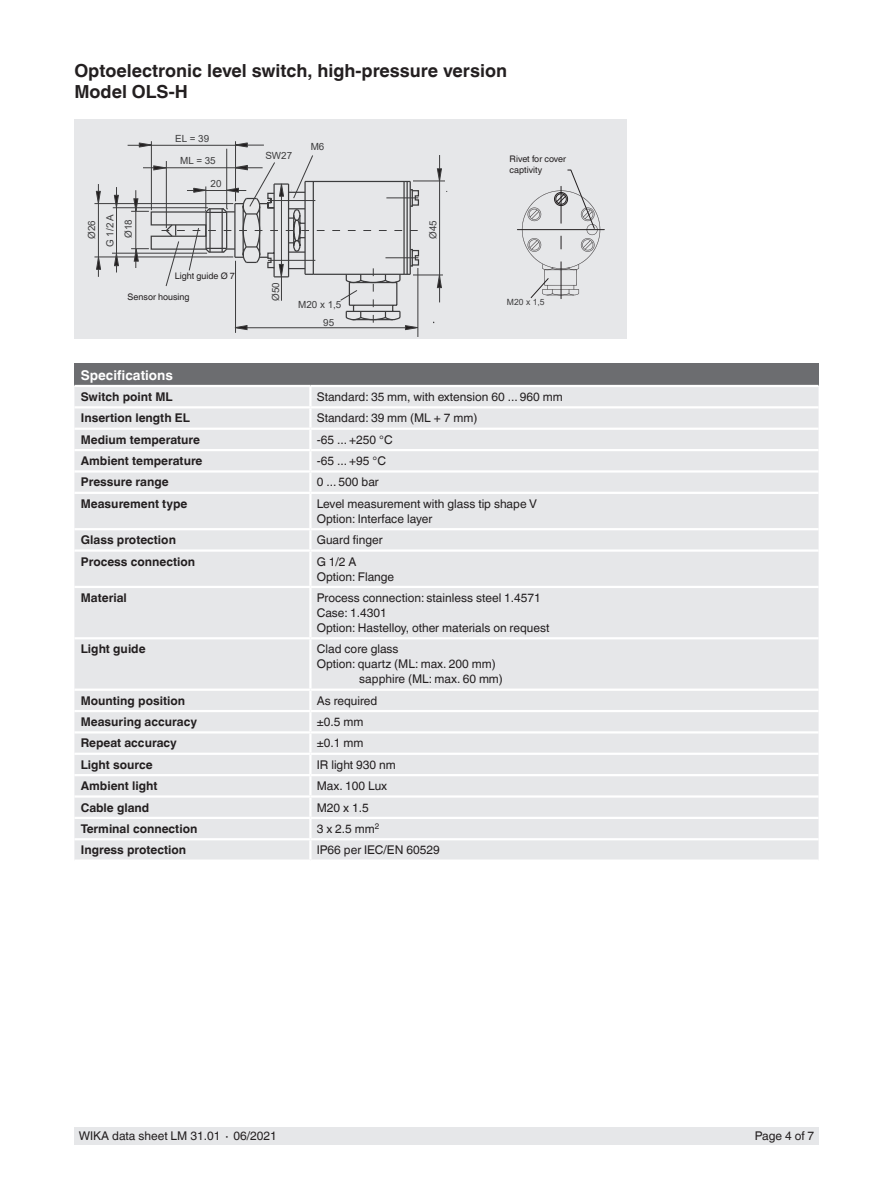
<style>
.page{position:relative;width:893px;height:1188px;background:#fff}
.page>*{position:absolute;margin:0;border:0;box-sizing:border-box;transform-origin:0 0}
.t1{font:700 18px/21px "Helvetica World";color:#231f20}
.t2{font:700 13.5px "Helvetica World";color:#fff}
.t3{font:12px/15px "Helvetica World";color:#231f20}
.t4{font:700 12px "Helvetica World";color:#231f20}
.t5{font:9.9px/17.2px "Arial";color:#3c3c3d}
.t6{font:9px/10.5px "Helvetica World";color:#231f20}
.t7{font:8.55px "Arial";color:#3c3c3d}
</style>
<div class="page">
<div style="left:74px;top:1128px;width:745px;height:17px;background:#e6e7e9"></div>
<div style="left:74px;top:119px;width:553px;height:220px;background:#e6e7e9"></div>
<hr style="left:439px;top:155px;width:1px;height:128px;background:#3c3c3d">
<hr style="left:235px;top:261px;width:1px;height:72px;background:#3c3c3d">
<hr style="left:413px;top:181px;width:32px;height:1px;background:#3c3c3d">
<hr style="left:413px;top:275px;width:30px;height:1px;background:#3c3c3d">
<hr style="left:418px;top:268px;width:1px;height:69px;background:#3c3c3d">
<hr style="left:128px;top:145px;width:118px;height:1px;background:#3c3c3d">
<hr style="left:151px;top:141px;width:1px;height:69px;background:#3c3c3d">
<hr style="left:235px;top:141px;width:1px;height:60px;background:#3c3c3d">
<hr style="left:116px;top:187px;width:1px;height:85px;background:#3c3c3d">
<hr style="left:113px;top:207px;width:95px;height:1px;background:#3c3c3d">
<hr style="left:112px;top:253px;width:95px;height:1px;background:#3c3c3d">
<hr style="left:98px;top:184px;width:1px;height:93px;background:#3c3c3d">
<hr style="left:94px;top:203px;width:139px;height:1px;background:#3c3c3d">
<hr style="left:94px;top:257px;width:139px;height:1px;background:#3c3c3d">
<svg style="left:96px;top:257px;width:5px;height:13px"></svg>
<svg style="left:114px;top:253px;width:5px;height:13px"></svg>
<svg style="left:114px;top:195px;width:5px;height:13px"></svg>
<svg style="left:96px;top:191px;width:5px;height:13px"></svg>
<svg style="left:139px;top:142px;width:13px;height:6px"></svg>
<svg style="left:234px;top:142px;width:30px;height:6px"></svg>
<svg style="left:437px;top:168px;width:5px;height:14px"></svg>
<svg style="left:437px;top:275px;width:5px;height:27px"></svg>
<hr style="left:226px;top:149px;width:1px;height:60px;background:#3c3c3d">
<svg style="left:131px;top:155px;width:292px;height:175px"></svg>
<hr style="left:517px;top:229px;width:87px;height:1px;background:#231f20">
<hr style="left:561px;top:262px;width:1px;height:37px;background:#231f20">
<svg style="left:522px;top:170px;width:79px;height:128px"></svg>
<div style="left:74px;top:364px;width:745px;height:22px;background:#6c6d70"></div>
<div style="left:74px;top:387px;width:745px;height:473px;background:#e6e7e9"></div>
<hr style="left:309px;top:387px;width:3px;height:19px;background:#fff">
<hr style="left:74px;top:406px;width:236px;height:2px;background:#fff">
<hr style="left:310px;top:406px;width:509px;height:2px;background:#fff">
<hr style="left:309px;top:408px;width:3px;height:20px;background:#fff">
<hr style="left:74px;top:428px;width:236px;height:2px;background:#fff">
<hr style="left:310px;top:428px;width:509px;height:2px;background:#fff">
<hr style="left:309px;top:430px;width:3px;height:19px;background:#fff">
<hr style="left:74px;top:449px;width:236px;height:2px;background:#fff">
<hr style="left:310px;top:449px;width:509px;height:2px;background:#fff">
<hr style="left:309px;top:451px;width:3px;height:19px;background:#fff">
<hr style="left:74px;top:470px;width:236px;height:3px;background:#fff">
<hr style="left:310px;top:470px;width:509px;height:3px;background:#fff">
<hr style="left:309px;top:473px;width:3px;height:19px;background:#fff">
<hr style="left:74px;top:492px;width:236px;height:2px;background:#fff">
<hr style="left:310px;top:492px;width:509px;height:2px;background:#fff">
<hr style="left:309px;top:494px;width:3px;height:34px;background:#fff">
<hr style="left:74px;top:528px;width:236px;height:2px;background:#fff">
<hr style="left:310px;top:528px;width:509px;height:2px;background:#fff">
<hr style="left:309px;top:530px;width:3px;height:19px;background:#fff">
<hr style="left:74px;top:549px;width:236px;height:3px;background:#fff">
<hr style="left:310px;top:549px;width:509px;height:3px;background:#fff">
<hr style="left:309px;top:552px;width:3px;height:34px;background:#fff">
<hr style="left:74px;top:586px;width:236px;height:2px;background:#fff">
<hr style="left:310px;top:586px;width:509px;height:2px;background:#fff">
<hr style="left:309px;top:588px;width:3px;height:49px;background:#fff">
<hr style="left:74px;top:637px;width:236px;height:2px;background:#fff">
<hr style="left:310px;top:637px;width:509px;height:2px;background:#fff">
<hr style="left:309px;top:639px;width:3px;height:50px;background:#fff">
<hr style="left:74px;top:689px;width:236px;height:2px;background:#fff">
<hr style="left:310px;top:689px;width:509px;height:2px;background:#fff">
<hr style="left:309px;top:691px;width:3px;height:19px;background:#fff">
<hr style="left:74px;top:710px;width:236px;height:2px;background:#fff">
<hr style="left:310px;top:710px;width:509px;height:2px;background:#fff">
<hr style="left:309px;top:712px;width:3px;height:19px;background:#fff">
<hr style="left:74px;top:731px;width:236px;height:3px;background:#fff">
<hr style="left:310px;top:731px;width:509px;height:3px;background:#fff">
<hr style="left:309px;top:734px;width:3px;height:19px;background:#fff">
<hr style="left:74px;top:753px;width:236px;height:2px;background:#fff">
<hr style="left:310px;top:753px;width:509px;height:2px;background:#fff">
<hr style="left:309px;top:755px;width:3px;height:19px;background:#fff">
<hr style="left:74px;top:774px;width:236px;height:2px;background:#fff">
<hr style="left:310px;top:774px;width:509px;height:2px;background:#fff">
<hr style="left:309px;top:776px;width:3px;height:19px;background:#fff">
<hr style="left:74px;top:795px;width:236px;height:3px;background:#fff">
<hr style="left:310px;top:795px;width:509px;height:3px;background:#fff">
<hr style="left:309px;top:798px;width:3px;height:19px;background:#fff">
<hr style="left:74px;top:817px;width:236px;height:2px;background:#fff">
<hr style="left:310px;top:817px;width:509px;height:2px;background:#fff">
<hr style="left:309px;top:819px;width:3px;height:19px;background:#fff">
<hr style="left:74px;top:838px;width:236px;height:2px;background:#fff">
<hr style="left:310px;top:838px;width:509px;height:2px;background:#fff">
<hr style="left:309px;top:840px;width:3px;height:20px;background:#fff">
<hr style="left:74px;top:385px;width:236px;height:2px;background:#fff">
<hr style="left:310px;top:385px;width:509px;height:2px;background:#fff">
<h1 class="t1" style="left:74px;top:60px;width:434px">Optoelectronic level switch, high-pressure version<br>Model OLS-H</h1>
<p class="t5" style="left:175px;top:129px;width:35px">EL = 39</p>
<p class="t5" style="left:180px;top:152px;width:37px">ML = 35</p>
<p class="t5" style="left:211px;top:175px;width:12px">20</p>
<p class="t5" style="left:265px;top:147px;width:28px">SW27</p>
<p class="t5" style="left:311px;top:138px;width:15px">M6</p>
<p class="t5" style="left:101px;top:247px;width:34px;rotate:-90deg">G 1/2 A</p>
<p class="t5" style="left:83px;top:239px;width:20px;rotate:-90deg">Ø26</p>
<p class="t5" style="left:120px;top:238px;width:20px;rotate:-90deg">Ø18</p>
<p class="t5" style="left:424px;top:239px;width:20px;rotate:-90deg">Ø45</p>
<p class="t6" style="left:175px;top:270px;width:62px">Light guide Ø 7</p>
<p class="t6" style="left:128px;top:292px;width:63px">Sensor housing</p>
<p class="t5" style="left:267px;top:301px;width:20px;rotate:-90deg">Ø50</p>
<p class="t5" style="left:323px;top:296px;width:20px;text-indent:-25px">M20 x 1,5<br>95</p>
<p class="t6" style="left:510px;top:154px;width:58px">Rivet for cover captivity</p>
<p class="t7" style="left:507px;top:297px;width:39px">M20 x 1,5</p>
<p class="t2" style="left:81px;top:367px;width:94px">Specifications</p>
<p class="t4" style="left:81px;top:390px;width:93px">Switch point ML</p>
<p class="t3" style="left:317px;top:389px;width:248px">Standard: 35 mm, with extension 60 ... 960 mm</p>
<p class="t4" style="left:81px;top:411px;width:111px">Insertion length EL</p>
<p class="t3" style="left:317px;top:411px;width:162px">Standard: 39 mm (ML + 7 mm)</p>
<p class="t4" style="left:81px;top:433px;width:121px">Medium temperature</p>
<p class="t3" style="left:317px;top:432px;width:77px">-65 ... +250 °C</p>
<p class="t4" style="left:81px;top:454px;width:123px">Ambient temperature</p>
<p class="t3" style="left:317px;top:453px;width:71px">-65 ... +95 °C</p>
<p class="t4" style="left:81px;top:475px;width:89px">Pressure range</p>
<p class="t3" style="left:317px;top:475px;width:64px">0 ... 500 bar</p>
<p class="t4" style="left:81px;top:497px;width:108px">Measurement type</p>
<p class="t3" style="left:317px;top:496px;width:222px">Level measurement with glass tip shape V<br>Option: Interface layer</p>
<p class="t4" style="left:81px;top:533px;width:97px">Glass protection</p>
<p class="t3" style="left:317px;top:533px;width:67px">Guard finger</p>
<p class="t4" style="left:81px;top:554px;width:116px">Process connection</p>
<p class="t3" style="left:317px;top:554px;width:79px">G 1/2 A<br>Option: Flange</p>
<p class="t4" style="left:81px;top:591px;width:48px">Material</p>
<p class="t3" style="left:317px;top:590px;width:234px">Process connection: stainless steel 1.4571<br>Case: 1.4301<br>Option: Hastelloy, other materials on request</p>
<p class="t4" style="left:81px;top:642px;width:66px">Light guide</p>
<p class="t3" style="left:317px;top:642px;width:83px">Clad core glass</p>
<p class="t3" style="left:317px;top:657px;width:180px">Option: quartz (ML: max. 200 mm)</p>
<p class="t3" style="left:359px;top:672px;width:145px">sapphire (ML: max. 60 mm)</p>
<p class="t4" style="left:81px;top:694px;width:106px">Mounting position</p>
<p class="t3" style="left:317px;top:693px;width:62px">As required</p>
<p class="t4" style="left:81px;top:715px;width:118px">Measuring accuracy</p>
<p class="t3" style="left:317px;top:714px;width:48px">±0.5 mm</p>
<p class="t4" style="left:81px;top:736px;width:98px">Repeat accuracy</p>
<p class="t3" style="left:317px;top:736px;width:48px">±0.1 mm</p>
<p class="t4" style="left:81px;top:758px;width:74px">Light source</p>
<p class="t3" style="left:317px;top:757px;width:80px">IR light 930 nm</p>
<p class="t4" style="left:81px;top:779px;width:78px">Ambient light</p>
<p class="t3" style="left:317px;top:779px;width:72px">Max. 100 Lux</p>
<p class="t4" style="left:81px;top:800px;width:70px">Cable gland</p>
<p class="t3" style="left:317px;top:800px;width:54px">M20 x 1.5</p>
<p class="t4" style="left:81px;top:822px;width:118px">Terminal connection</p>
<p class="t3" style="left:317px;top:821px;width:64px">3 x 2.5 mm<sup>2</sup></p>
<p class="t4" style="left:81px;top:843px;width:107px">Ingress protection</p>
<p class="t3" style="left:317px;top:843px;width:125px">IP66 per IEC/EN 60529</p>
<p class="t7" style="left:309px;top:430px;width:18px;rotate:-90deg">Ø18</p>
<p class="t7" style="left:484px;top:497px;width:11px">95</p>
<p class="t3" style="left:79px;top:1129px;width:200px">WIKA data sheet LM 31.01 ∙ 06/2021</p>
<p class="t3" style="left:755px;top:1129px;width:61px">Page 4 of 7</p>
</div>
